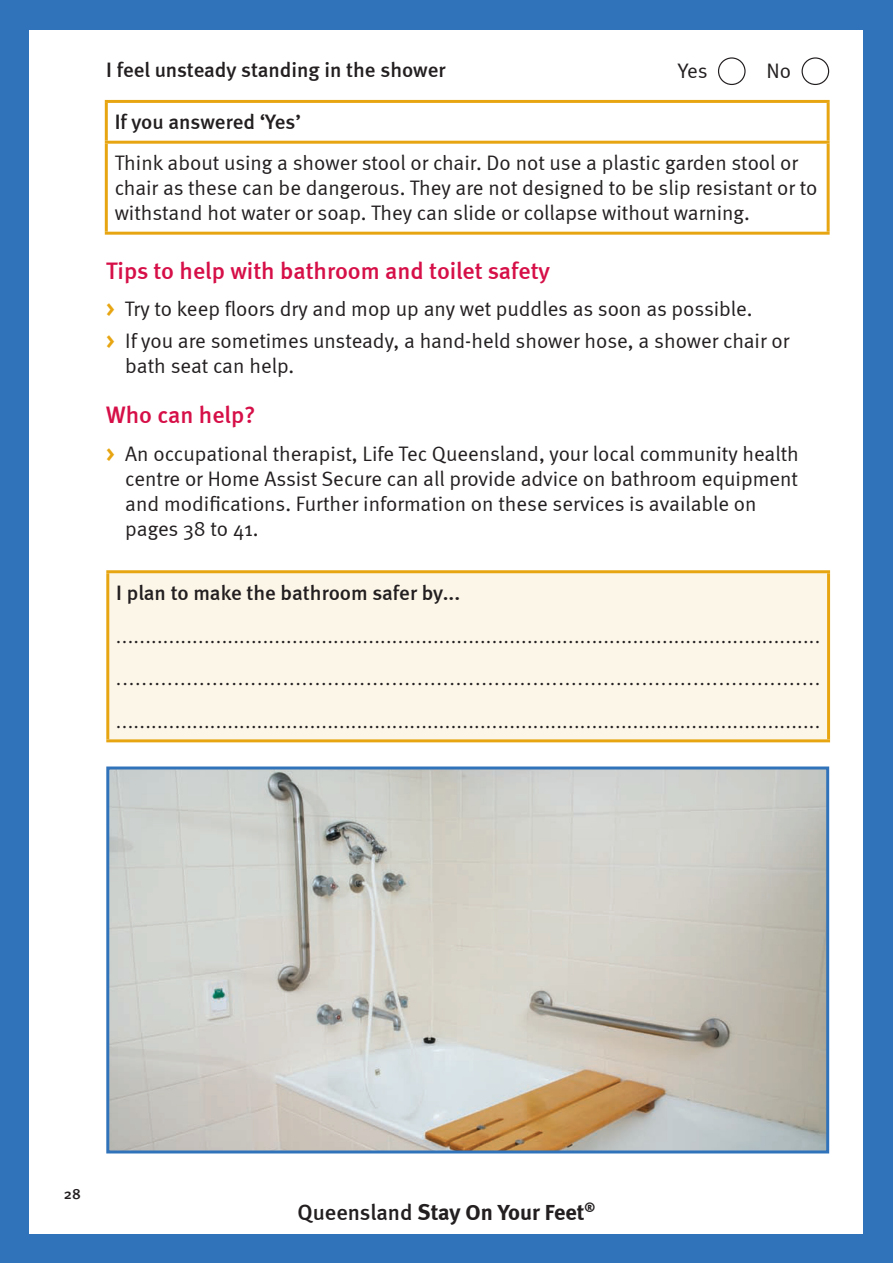
<style>
.page{position:relative;width:893px;height:1263px;background:#3073ba}
.page>*{position:absolute;margin:0;border:0;box-sizing:border-box;transform-origin:0 0}
.t1{font:500 23.85px "Meta";color:#d60f48}
.t2{font:700 22.35px "Meta";color:#231f20}
.t3{font:20.85px/25px "Meta Normal";color:#231f20}
.t4{font:500 20.85px "Meta";color:#231f20}
.t5{font:18px "Meta Normal";color:#231f20}
.t6{font:500 15px "Meta";color:#231f20}
.s1{font-family:"Meta";font-weight:700;color:#e7a512}
.s2{font-weight:500}
</style>
<div class="page">
<div style="left:30px;top:30px;width:833px;height:1203px;background:#fff"></div>
<div style="left:718px;top:57px;width:28px;height:28px;border:1px solid #231f20;border-radius:50%"></div>
<div style="left:801px;top:57px;width:28px;height:28px;border:1px solid #231f20;border-radius:50%"></div>
<hr style="left:105px;top:100px;width:725px;height:3px;background:#e7a512">
<hr style="left:105px;top:103px;width:3px;height:38px;background:#e7a512">
<hr style="left:827px;top:103px;width:3px;height:38px;background:#e7a512">
<hr style="left:105px;top:141px;width:725px;height:3px;background:#e7a512">
<hr style="left:105px;top:144px;width:3px;height:88px;background:#e7a512">
<hr style="left:827px;top:144px;width:3px;height:88px;background:#e7a512">
<hr style="left:105px;top:232px;width:725px;height:3px;background:#e7a512">
<div style="left:108px;top:572px;width:721px;height:169px;background:#fcf6e9"></div>
<hr style="left:106px;top:570px;width:724px;height:3px;background:#e7a512">
<hr style="left:106px;top:573px;width:3px;height:166px;background:#e7a512">
<hr style="left:827px;top:573px;width:3px;height:166px;background:#e7a512">
<hr style="left:106px;top:739px;width:724px;height:3px;background:#e7a512">
<img style="left:110px;top:770px;width:715px;height:379px">
<div style="left:106px;top:766px;width:723px;height:387px;border:3px solid #3073ba"></div>
<p class="t4" style="left:106px;top:58px;width:341px">I feel unsteady standing in the shower</p>
<p class="t3" style="left:678px;top:58px;width:31px">Yes</p>
<p class="t3" style="left:766px;top:58px;width:26px">No</p>
<p class="t4" style="left:115px;top:110px;width:188px">If you answered ‘Yes’</p>
<p class="t3" style="left:115px;top:150px;width:704px">Think about using a shower stool or chair. Do not use a plastic garden stool or chair as these can be dangerous. They are not designed to be slip resistant or to withstand hot water or soap. They can slide or collapse without warning.</p>
<p class="t1" style="left:106px;top:257px;width:445px">Tips to help with bathroom and toilet safety</p>
<p class="t3" style="left:106px;top:296px;width:648px"><span class="s1">&gt;</span> Try to keep floors dry and mop up any wet puddles as soon as possible.</p>
<p class="t3" style="left:125px;top:328px;width:666px;text-indent:-19px"><span class="s1">&gt;</span> If you are sometimes unsteady, a hand-held shower hose, a shower chair or bath seat can help.</p>
<p class="t1" style="left:106px;top:401px;width:151px">Who can help?</p>
<p class="t3" style="left:125px;top:441px;width:675px;text-indent:-19px"><span class="s1">&gt;</span> An occupational therapist, Life Tec Queensland, your local community health centre or Home Assist Secure can all provide advice on bathroom equipment and modifications. Further information on these services is available on pages 38 to 41.</p>
<p class="t4" style="left:116px;top:580px;width:345px">I plan to make the bathroom safer by...</p>
<p class="t5" style="left:116px;top:626px;width:705px">........................................................................................................................</p>
<p class="t5" style="left:116px;top:669px;width:705px">..............................................................................................................</p>
<p class="t5" style="left:116px;top:711px;width:705px">........................................................................................................................</p>
<p class="t6" style="left:64px;top:1185px;width:19px">28</p>
<p class="t2" style="left:298px;top:1199px;width:299px"><span class="s2">Queensland</span> Stay On Your Feet<sup>®</sup></p>
</div>
